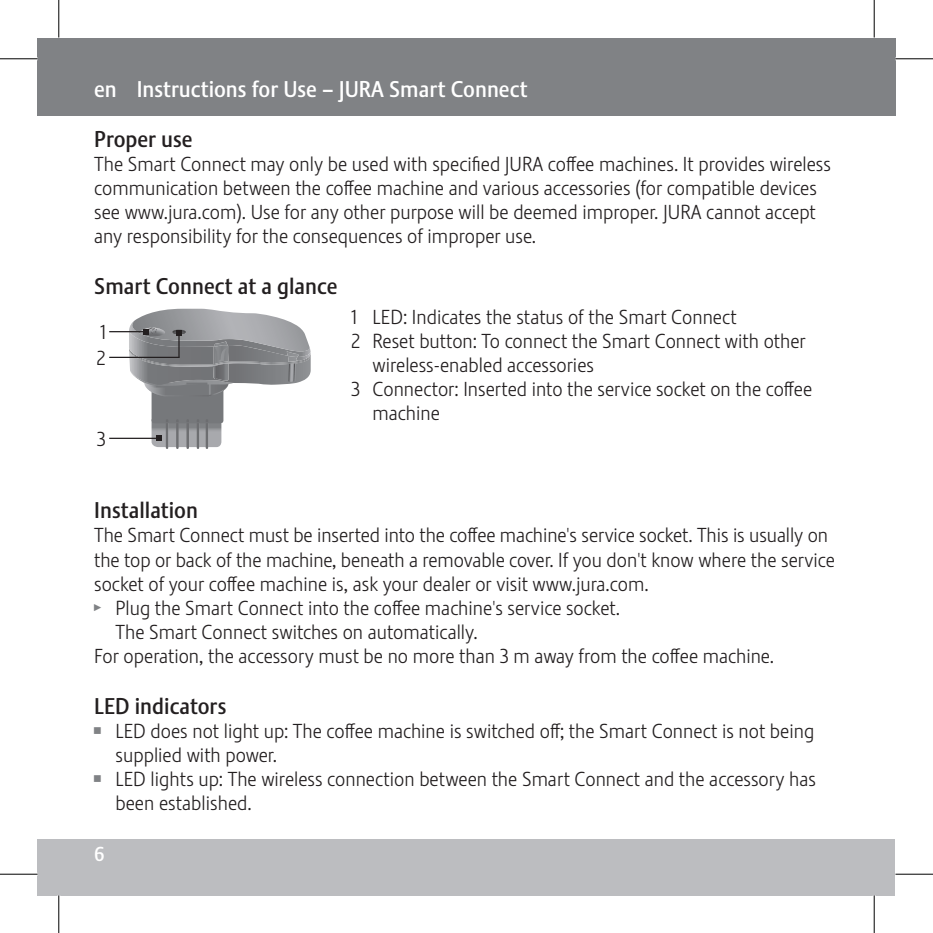
<style>
.page{position:relative;width:933px;height:933px;background:#fff}
.page>*{position:absolute;margin:0;border:0;box-sizing:border-box;transform-origin:0 0}
.t1{font:22.5px "Stalemate Pro 2 J Medium";color:#231f20}
.t2{font:22.5px "Stalemate Pro 2 J Medium";color:#fff}
.t3{font:20px/24px "Stalemate Pro 2 J Light";color:#231f20}
.t4{font:20px "Stalemate Pro 2 J Medium";color:#fff}
.s1{font-family:"Jura Pict 2006";color:#808285}
</style>
<div class="page">
<div style="left:38px;top:838px;width:857px;height:57px;background:#bcbdc0"></div>
<div style="left:38px;top:38px;width:836px;height:77px;background:#808285"></div>
<div style="left:874px;top:38px;width:21px;height:77px;background:#808285"></div>
<hr style="left:109px;top:437px;width:49px;height:2px;background:#231f20">
<hr style="left:109px;top:331px;width:37px;height:1px;background:#231f20">
<hr style="left:109px;top:357px;width:71px;height:1px;background:#231f20">
<svg style="left:129px;top:309px;width:182px;height:140px"></svg>
<hr style="left:0;top:58px;width:38px;height:1px;background:#000">
<hr style="left:895px;top:58px;width:37px;height:1px;background:#000">
<hr style="left:0;top:873px;width:38px;height:1px;background:#000">
<hr style="left:895px;top:873px;width:37px;height:1px;background:#000">
<hr style="left:58px;top:0;width:1px;height:37px;background:#000">
<hr style="left:58px;top:895px;width:1px;height:37px;background:#000">
<hr style="left:873px;top:0;width:1px;height:37px;background:#000">
<hr style="left:873px;top:895px;width:1px;height:37px;background:#000">
<p class="t2" style="left:94px;top:75px;width:435px">en Instructions for Use – JURA Smart Connect</p>
<p class="t1" style="left:94px;top:125px;width:100px">Proper use</p>
<p class="t3" style="left:94px;top:152px;width:738px">The Smart Connect may only be used with specified JURA coffee machines. It provides wireless communication between the coffee machine and various accessories (for compatible devices see www.jura.com). Use for any other purpose will be deemed improper. JURA cannot accept any responsibility for the consequences of improper use.</p>
<p class="t1" style="left:94px;top:272px;width:245px">Smart Connect at a glance</p>
<p class="t3" style="left:100px;top:320px;width:7px">1</p>
<p class="t3" style="left:97px;top:346px;width:11px">2</p>
<p class="t3" style="left:97px;top:427px;width:11px">3</p>
<p class="t3" style="left:351px;top:305px;width:387px">1 LED: Indicates the status of the Smart Connect</p>
<p class="t3" style="left:351px;top:329px;width:456px">2 Reset button: To connect the Smart Connect with other</p>
<p class="t3" style="left:372px;top:353px;width:223px">wireless-enabled accessories</p>
<p class="t3" style="left:351px;top:377px;width:462px">3 Connector: Inserted into the service socket on the coffee</p>
<p class="t3" style="left:372px;top:401px;width:69px">machine</p>
<p class="t1" style="left:94px;top:497px;width:105px">Installation</p>
<p class="t3" style="left:94px;top:523px;width:735px">The Smart Connect must be inserted into the coffee machine's service socket. This is usually on</p>
<p class="t3" style="left:94px;top:547px;width:742px">the top or back of the machine, beneath a removable cover. If you don't know where the service</p>
<p class="t3" style="left:94px;top:571px;width:556px">socket of your coffee machine is, ask your dealer or visit www.jura.com.</p>
<p class="t3" style="left:94px;top:595px;width:527px"><span class="s1">T</span> Plug the Smart Connect into the coffee machine's service socket.</p>
<p class="t3" style="left:115px;top:619px;width:364px">The Smart Connect switches on automatically.</p>
<p class="t3" style="left:94px;top:643px;width:681px">For operation, the accessory must be no more than 3 m away from the coffee machine.</p>
<p class="t1" style="left:94px;top:692px;width:134px">LED indicators</p>
<p class="t3" style="left:94px;top:718px;width:721px"><span class="s1">Z</span> LED does not light up: The coffee machine is switched off; the Smart Connect is not being</p>
<p class="t3" style="left:115px;top:742px;width:163px">supplied with power.</p>
<p class="t3" style="left:94px;top:766px;width:723px"><span class="s1">Z</span> LED lights up: The wireless connection between the Smart Connect and the accessory has</p>
<p class="t3" style="left:115px;top:790px;width:138px">been established.</p>
<p class="t4" style="left:94px;top:841px;width:12px">6</p>
</div>
